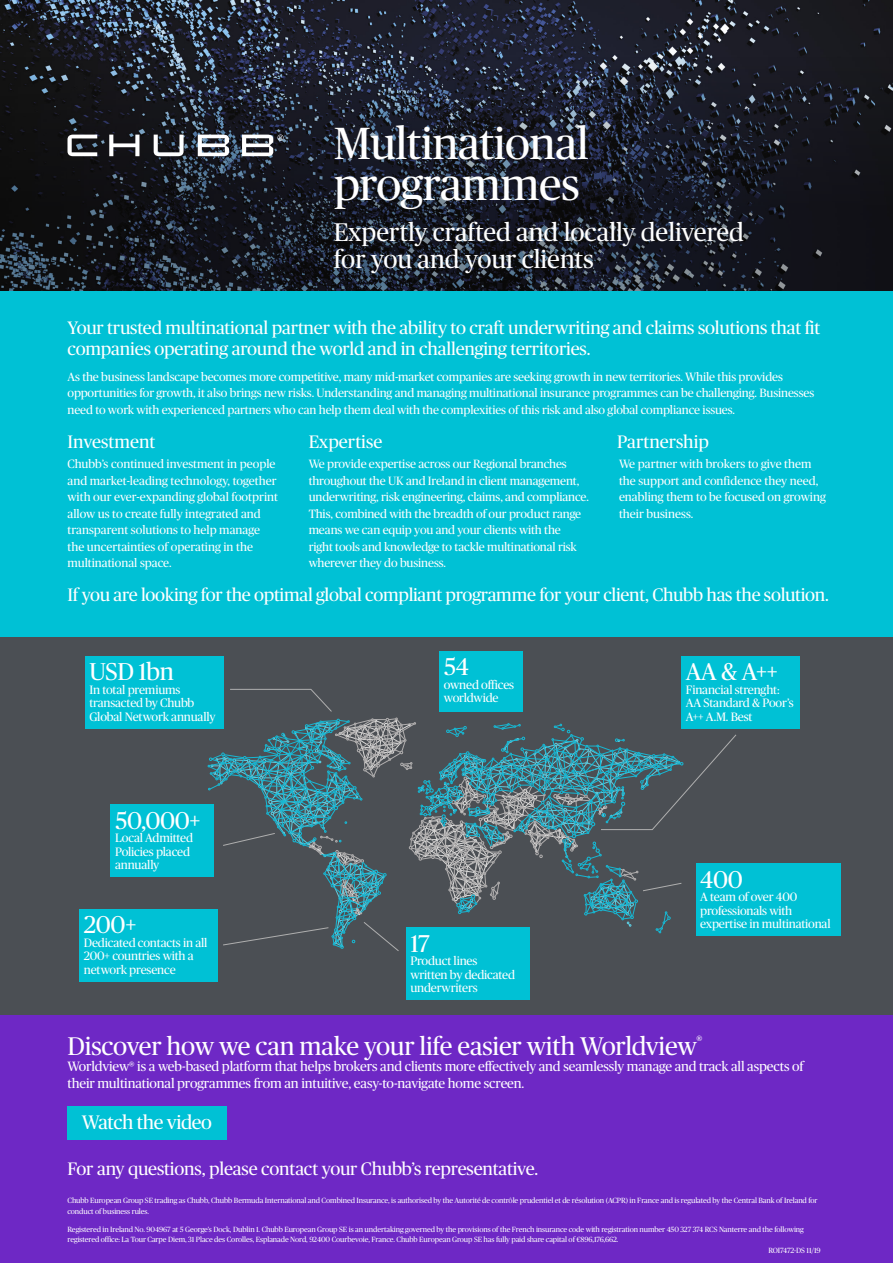
<style>
.page{position:relative;width:893px;height:1263px;background:#fff}
.page>*{position:absolute;margin:0;border:0;box-sizing:border-box;transform-origin:0 0}
.t1{font:45px/40.5px "Chubb Publico";letter-spacing:-.01em;color:#fff}
.t2{font:25.5px/27px "Chubb Publico";letter-spacing:-.01em;color:#fff}
.t3{font:24.3px "Chubb Publico";letter-spacing:-.015em;color:#fff}
.t4{font:19.5px "Chubb Publico";letter-spacing:-.02em;color:#fff}
.t5{font:18px/21px "Chubb Publico";letter-spacing:-.01em;color:#fff}
.t6{font:13.5px/16.5px "Chubb Publico";letter-spacing:-.01em;color:#fff}
.t7{font:12.15px/13.4px "Chubb Publico";letter-spacing:-.015em;color:#fff}
.t8{font:12px/16.5px "Chubb Publico";letter-spacing:-.01em;color:#fff}
.t9{font:7.5px/10.5px "Chubb Publico";letter-spacing:-.01em;color:#fff}
</style>
<div class="page">
<svg style="left:0;top:0;width:893px;height:291px;background:#1d212c"></svg>
<div style="left:0;top:291px;width:893px;height:347px;background:#00c1d5"></div>
<svg style="left:68px;top:135px;width:216px;height:21px"></svg>
<div style="left:0;top:638px;width:893px;height:625px;background:#4b4f54"></div>
<div style="left:0;top:1015px;width:893px;height:248px;background:#6e28c5"></div>
<div style="left:68px;top:1106px;width:158px;height:33px;background:#00c1d5"></div>
<div style="left:85px;top:656px;width:138px;height:73px;background:#00c1d5"></div>
<div style="left:681px;top:656px;width:119px;height:73px;background:#00c1d5"></div>
<div style="left:439px;top:651px;width:84px;height:61px;background:#00c1d5"></div>
<div style="left:79px;top:909px;width:139px;height:73px;background:#00c1d5"></div>
<div style="left:111px;top:804px;width:103px;height:73px;background:#00c1d5"></div>
<div style="left:406px;top:927px;width:124px;height:73px;background:#00c1d5"></div>
<div style="left:696px;top:863px;width:144px;height:73px;background:#00c1d5"></div>
<svg style="left:230px;top:689px;width:102px;height:23px"></svg>
<svg style="left:208px;top:718px;width:529px;height:233px"></svg>
<h1 class="t1" style="left:334px;top:121px;width:257px">Multinational programmes</h1>
<h2 class="t2" style="left:334px;top:217px;width:412px">Expertly crafted and locally delivered for you and your clients</h2>
<h3 class="t5" style="left:68px;top:317px;width:754px">Your trusted multinational partner with the ability to craft underwriting and claims solutions that fit companies operating around the world and in challenging territories.</h3>
<p class="t8" style="left:68px;top:368px;width:748px">As the business landscape becomes more competitive, many mid-market companies are seeking growth in new territories. While this provides opportunities for growth, it also brings new risks. Understanding and managing multinational insurance programmes can be challenging. Businesses need to work with experienced partners who can help them deal with the complexities of this risk and also global compliance issues.</p>
<h3 class="t5" style="left:68px;top:430px;width:89px">Investment</h3>
<h3 class="t5" style="left:309px;top:430px;width:75px">Expertise</h3>
<h3 class="t5" style="left:617px;top:430px;width:93px">Partnership</h3>
<p class="t8" style="left:68px;top:455px;width:212px">Chubb’s continued investment in people and market-leading technology, together with our ever-expanding global footprint allow us to create fully integrated and transparent solutions to help manage the uncertainties of operating in the multinational space.</p>
<p class="t8" style="left:309px;top:455px;width:282px">We provide expertise across our Regional branches throughout the UK and Ireland in client management, underwriting, risk engineering, claims, and compliance.<br>This, combined with the breadth of our product range means we can equip you and your clients with the<br>right tools and knowledge to tackle multinational risk wherever they do business.</p>
<p class="t8" style="left:619px;top:455px;width:208px">We partner with brokers to give them the support and confidence they need, enabling them to be focused on growing their business.</p>
<h3 class="t5" style="left:68px;top:583px;width:763px">If you are looking for the optimal global compliant programme for your client, Chubb has the solution.</h3>
<h3 class="t3" style="left:89px;top:655px;width:86px">USD 1bn</h3>
<h3 class="t3" style="left:444px;top:650px;width:27px">54</h3>
<h3 class="t3" style="left:686px;top:655px;width:93px">AA &amp; A++</h3>
<p class="t7" style="left:444px;top:677px;width:72px">owned offices worldwide</p>
<p class="t7" style="left:89px;top:682px;width:128px">In total premiums transacted by Chubb<br>Global Network annually</p>
<p class="t7" style="left:686px;top:682px;width:109px">Financial strenght:<br>AA Standard &amp; Poor’s<br>A++ A.M. Best</p>
<h3 class="t3" style="left:115px;top:803px;width:87px">50,000+</h3>
<p class="t7" style="left:115px;top:830px;width:79px">Local Admitted<br>Policies placed annually</p>
<h3 class="t3" style="left:700px;top:862px;width:44px">400</h3>
<p class="t7" style="left:700px;top:890px;width:99px">A team of over 400 professionals with</p>
<h3 class="t3" style="left:84px;top:908px;width:54px">200+</h3>
<p class="t7" style="left:700px;top:916px;width:132px">expertise in multinational</p>
<p class="t7" style="left:84px;top:935px;width:125px">Dedicated contacts in all<br>200+ countries with a network presence</p>
<h3 class="t3" style="left:410px;top:926px;width:21px">17</h3>
<p class="t7" style="left:410px;top:954px;width:106px">Product lines written by dedicated underwriters</p>
<h2 class="t2" style="left:68px;top:1031px;width:636px">Discover how we can make your life easier with Worldview<sup>®</sup></h2>
<p class="t6" style="left:68px;top:1057px;width:738px">Worldview® is a web-based platform that helps brokers and clients more effectively and seamlessly manage and track all aspects of their multinational programmes from an intuitive, easy-to-navigate home screen.</p>
<h3 class="t4" style="left:82px;top:1109px;width:132px">Watch the video</h3>
<h3 class="t5" style="left:68px;top:1157px;width:472px">For any questions, please contact your Chubb’s representative.</h3>
<p class="t9" style="left:68px;top:1195px;width:752px">Chubb European Group SE trading as Chubb, Chubb Bermuda International and Combined Insurance, is authorised by the Autorité de contrôle prudentiel et de résolution (ACPR) in France and is regulated by the Central Bank of Ireland for conduct of business rules.</p>
<p class="t9" style="left:68px;top:1223px;width:738px">Registered in Ireland No. 904967 at 5 George’s Dock, Dublin 1. Chubb European Group SE is an undertaking governed by the provisions of the French insurance code with registration number 450 327 374 RCS Nanterre and the following</p>
<p class="t9" style="left:68px;top:1234px;width:552px">registered office: La Tour Carpe Diem, 31 Place des Corolles, Esplanade Nord, 92400 Courbevoie, France. Chubb European Group SE has fully paid share capital of €896,176,662.</p>
<p class="t9" style="left:768px;top:1244px;width:54px">ROI7472-DS 11/19</p>
</div>
